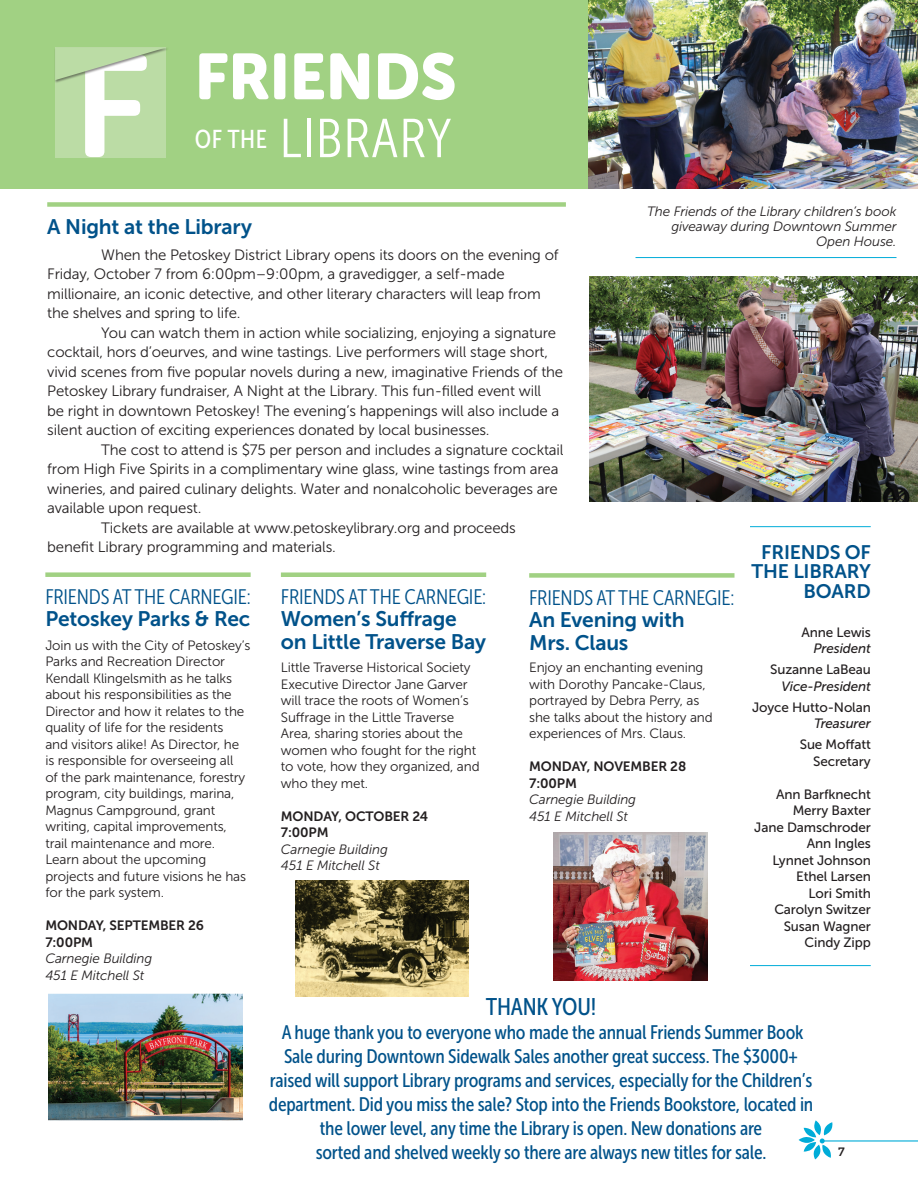
<style>
.page{position:relative;width:918px;height:1188px;background:#fff}
.page>*{position:absolute;margin:0;border:0;box-sizing:border-box;transform-origin:0 0}
.t1{font:64.35px "Museo Sans Rounded 900";color:#fff}
.t2{font:54.6px "Museo Sans Cond 300";letter-spacing:.02em;color:#fff}
.t3{font:24px "Museo Sans Cond 500";letter-spacing:-.01em;color:#01528a}
.t4{font:21px/22.5px "Museo Sans 700";letter-spacing:-.01em;color:#01528a}
.t5{font:21px "Museo Sans Cond 300";letter-spacing:-.01em;color:#01528a}
.t6{font:19.5px/24px "Museo Sans Cond 500";letter-spacing:-.01em;color:#01528a;text-align:center}
.t7{font:19.5px/19.5px "Museo Sans 700";letter-spacing:-.01em;color:#01528a;text-align:right}
.t8{font:15px/19.5px "Museo Sans 300";letter-spacing:-.01em;color:#231f20}
.t9{font:13.5px/16.5px "Museo Sans 300";letter-spacing:-.01em;color:#231f20}
.t10{font:13.5px/16.5px "Museo Sans 500";letter-spacing:-.01em;color:#231f20;text-align:right}
.t11{font:italic 13.5px/16.5px "Museo Sans 300";letter-spacing:-.01em;color:#231f20}
.t12{font:13.5px/16.5px "Museo Sans 700";letter-spacing:-.01em;color:#231f20}
.t13{font:italic 13.5px "Museo Sans 500";letter-spacing:-.01em;color:#231f20}
.t14{font:12px "Museo Slab 700";color:#231f20}
</style>
<div class="page">
<hr style="left:822px;top:1140px;width:96px;height:2px;background:#00acd8">
<svg style="left:799px;top:1120px;width:34px;height:39px"></svg>
<div style="left:281px;top:572px;width:205px;height:5px;background:#a1d183"></div>
<div style="left:0;top:0;width:590px;height:189px;background:#a1d183"></div>
<svg style="left:55px;top:47px;width:112px;height:110px;background:#c8e1b6"></svg>
<hr style="left:750px;top:526px;width:121px;height:1px;background:#00acd8">
<div style="left:45px;top:572px;width:206px;height:5px;background:#a1d183"></div>
<hr style="left:750px;top:965px;width:121px;height:1px;background:#00acd8">
<div style="left:529px;top:573px;width:206px;height:5px;background:#a1d183"></div>
<div style="left:47px;top:202px;width:519px;height:5px;background:#a1d183"></div>
<img style="left:589px;top:0;width:329px;height:189px">
<hr style="left:636px;top:257px;width:261px;height:1px;background:#00acd8">
<img style="left:590px;top:277px;width:328px;height:225px">
<img style="left:554px;top:833px;width:153px;height:147px">
<img style="left:295px;top:880px;width:174px;height:117px">
<img style="left:48px;top:993px;width:194px;height:128px">
<h1 class="t1" style="left:195px;top:40px;width:263px">FRIENDS</h1>
<h2 class="t2" style="left:195px;top:109px;width:258px"><sup>OF</sup> <sup>THE</sup> LIBRARY</h2>
<p class="t11" style="left:647px;top:204px;width:251px;line-height:15px;text-align:right">The Friends of the Library children’s book giveaway during Downtown Summer<br>Open House.</p>
<h3 class="t4" style="left:47px;top:215px;width:206px">A Night at the Library</h3>
<p class="t8" style="left:47px;top:245px;width:513px;text-indent:54px">When the Petoskey District Library opens its doors on the evening of Friday, October 7 from 6:00pm–9:00pm, a gravedigger, a self-made millionaire, an iconic detective, and other literary characters will leap from the shelves and spring to life.</p>
<p class="t8" style="left:47px;top:323px;width:518px;text-indent:54px">You can watch them in action while socializing, enjoying a signature cocktail, hors d’oeurves, and wine tastings. Live performers will stage short, vivid scenes from five popular novels during a new, imaginative Friends of the Petoskey Library fundraiser, A Night at the Library. This fun-filled event will<br>be right in downtown Petoskey! The evening’s happenings will also include a silent auction of exciting experiences donated by local businesses.</p>
<p class="t8" style="left:101px;top:440px;width:464px">The cost to attend is $75 per person and includes a signature cocktail</p>
<p class="t8" style="left:47px;top:460px;width:513px">from High Five Spirits in a complimentary wine glass, wine tastings from area</p>
<p class="t8" style="left:47px;top:479px;width:512px">wineries, and paired culinary delights. Water and nonalcoholic beverages are</p>
<p class="t8" style="left:47px;top:499px;width:156px">available upon request.</p>
<p class="t8" style="left:101px;top:518px;width:416px">Tickets are available at www.petoskeylibrary.org and proceeds</p>
<p class="t8" style="left:47px;top:538px;width:290px">benefit Library programming and materials.</p>
<h3 class="t7" style="left:752px;top:542px;width:121px">FRIENDS OF<br>THE LIBRARY<br>BOARD</h3>
<p class="t10" style="left:801px;top:624px;width:71px">Anne Lewis</p>
<p class="t13" style="left:814px;top:641px;width:59px">President</p>
<p class="t10" style="left:770px;top:661px;width:102px">Suzanne LaBeau</p>
<p class="t13" style="left:781px;top:679px;width:91px">Vice-President</p>
<p class="t10" style="left:752px;top:699px;width:120px">Joyce Hutto-Nolan</p>
<p class="t13" style="left:814px;top:716px;width:58px">Treasurer</p>
<p class="t10" style="left:800px;top:736px;width:73px">Sue Moffatt<br>Secretary</p>
<p class="t10" style="left:754px;top:786px;width:118px">Ann Barfknecht<br>Merry Baxter<br>Jane Damschroder<br>Ann Ingles<br>Lynnet Johnson<br>Ethel Larsen<br>Lori Smith<br>Carolyn Switzer<br>Susan Wagner<br>Cindy Zipp</p>
<h3 class="t5" style="left:45px;top:585px;width:207px">FRIENDS AT THE CARNEGIE:</h3>
<h3 class="t4" style="left:45px;top:608px;width:207px">Petoskey Parks &amp; Rec</h3>
<p class="t9" style="left:45px;top:637px;width:207px">Join us with the City of Petoskey’s<br>Parks and Recreation Director<br>Kendall Klingelsmith as he talks about his responsibilities as the<br>Director and how it relates to the quality of life for the residents<br>and visitors alike! As Director, he is responsible for overseeing all<br>of the park maintenance, forestry program, city buildings, marina,<br>Magnus Campground, grant writing, capital improvements, trail maintenance and more.<br>Learn about the upcoming projects and future visions he has for the park system.</p>
<p class="t12" style="left:45px;top:917px;width:160px">MONDAY, SEPTEMBER 26<br>7:00PM</p>
<p class="t11" style="left:45px;top:950px;width:108px">Carnegie Building<br>451 E Mitchell St</p>
<h3 class="t5" style="left:281px;top:585px;width:207px">FRIENDS AT THE CARNEGIE:</h3>
<h3 class="t4" style="left:281px;top:608px;width:207px">Women’s Suffrage on Little Traverse Bay</h3>
<p class="t9" style="left:281px;top:659px;width:200px">Little Traverse Historical Society<br>Executive Director Jane Garver will trace the roots of Women’s<br>Suffrage in the Little Traverse<br>Area, sharing stories about the women who fought for the right to vote, how they organized, and who they met.</p>
<p class="t12" style="left:281px;top:808px;width:149px">MONDAY, OCTOBER 24<br>7:00PM</p>
<p class="t11" style="left:281px;top:841px;width:108px">Carnegie Building<br>451 E Mitchell St</p>
<h3 class="t5" style="left:529px;top:586px;width:207px">FRIENDS AT THE CARNEGIE:</h3>
<h3 class="t4" style="left:529px;top:609px;width:157px">An Evening with<br>Mrs. Claus</h3>
<p class="t9" style="left:529px;top:659px;width:185px">Enjoy an enchanting evening with Dorothy Pancake-Claus, portrayed by Debra Perry, as she talks about the history and experiences of Mrs. Claus.</p>
<p class="t12" style="left:529px;top:758px;width:159px">MONDAY, NOVEMBER 28<br>7:00PM</p>
<p class="t11" style="left:529px;top:791px;width:108px">Carnegie Building<br>451 E Mitchell St</p>
<h3 class="t3" style="left:486px;top:993px;width:112px">THANK YOU!</h3>
<p class="t6" style="left:269px;top:1020px;width:546px">A huge thank you to everyone who made the annual Friends Summer Book Sale during Downtown Sidewalk Sales another great success. The $3000+ raised will support Library programs and services, especially for the Children’s department. Did you miss the sale? Stop into the Friends Bookstore, located in the lower level, any time the Library is open. New donations are<br>sorted and shelved weekly so there are always new titles for sale.</p>
<p class="t14" style="left:838px;top:1145px;width:8px">7</p>
</div>
